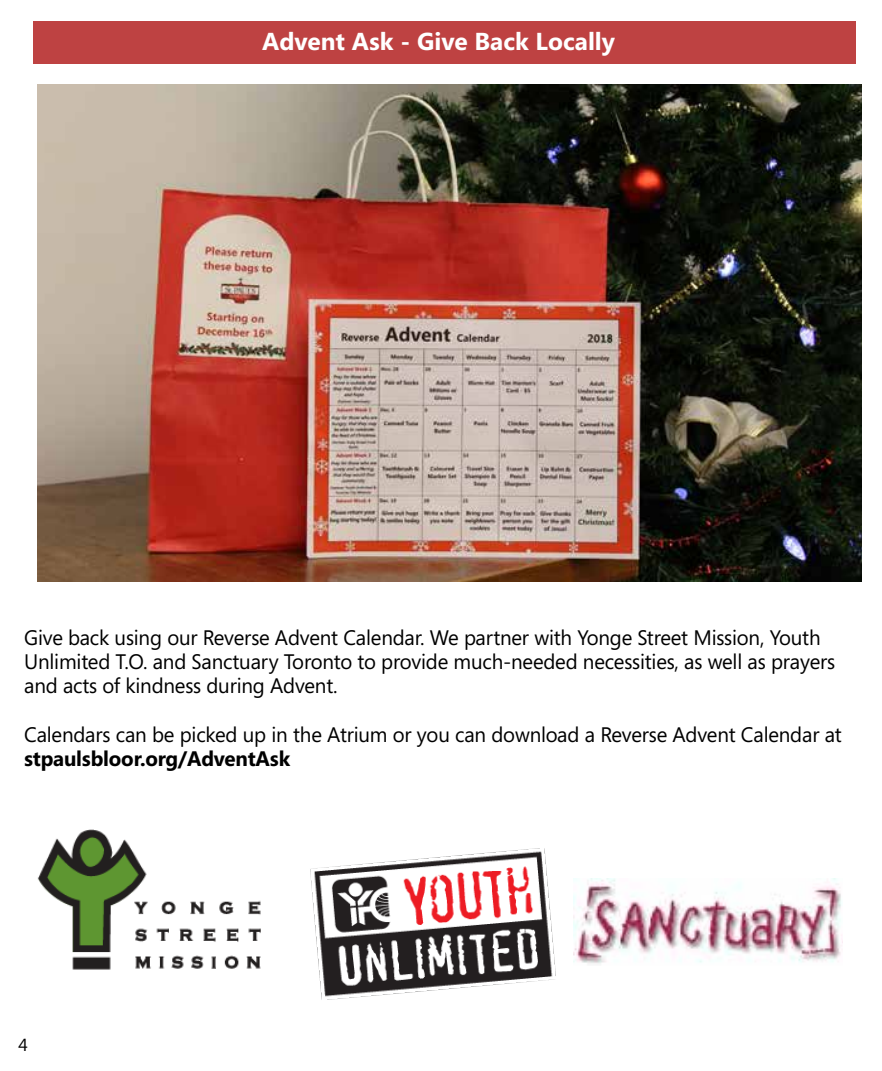
<style>
.page{position:relative;width:882px;height:1071px;background:#fff}
.page>*{position:absolute;margin:0;border:0;box-sizing:border-box;transform-origin:0 0}
.t1{font:700 24.5px "Segoe";color:#fff}
.t2{font:21px/24.2px "Segoe";letter-spacing:-.01em;color:#000}
.t3{font:700 21px "Segoe";letter-spacing:-.01em;color:#000}
.t4{font:17.5px "Segoe";color:#000}
</style>
<div class="page">
<div style="left:33px;top:21px;width:823px;height:43px;background:#be4242"></div>
<img style="left:38px;top:84px;width:824px;height:498px">
<img style="left:37px;top:829px;width:224px;height:141px">
<img style="left:310px;top:848px;width:246px;height:152px">
<img style="left:574px;top:878px;width:268px;height:86px">
<p class="t1" style="left:262px;top:24px;width:354px">Advent Ask - Give Back Locally</p>
<p class="t2" style="left:24px;top:625px;width:813px">Give back using our Reverse Advent Calendar. We partner with Yonge Street Mission, Youth<br>Unlimited T.O. and Sanctuary Toronto to provide much-needed necessities, as well as prayers and acts of kindness during Advent.</p>
<p class="t2" style="left:24px;top:722px;width:819px">Calendars can be picked up in the Atrium or you can download a Reverse Advent Calendar at</p>
<p class="t3" style="left:24px;top:743px;width:268px">stpaulsbloor.org/AdventAsk</p>
<p class="t4" style="left:18px;top:1033px;width:11px">4</p>
</div>
